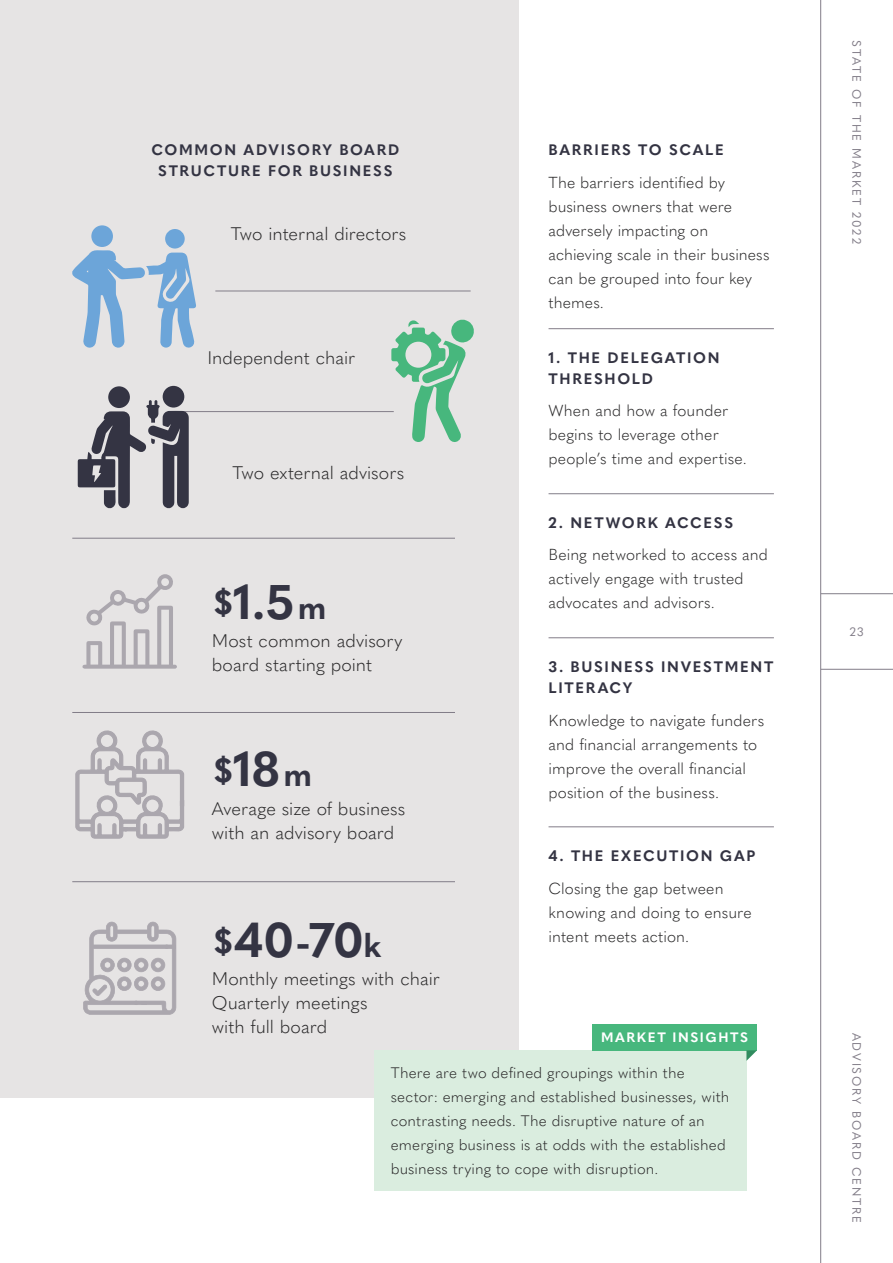
<style>
.page{position:relative;width:893px;height:1263px;background:#fff}
.page>*{position:absolute;margin:0;border:0;box-sizing:border-box;transform-origin:0 0}
.t1{font:700 48px "Quasimoda";color:#343443}
.t2{font:700 33px "Quasimoda";color:#343443}
.t3{font:300 18px/24px "Quasimoda";color:#292829}
.t4{font:300 15.75px/24px "Quasimoda";letter-spacing:.005em;color:#292829}
.t5{font:300 15px/24px "Quasimoda";letter-spacing:.01em;color:#292829}
.t6{font:700 15px/21px "Quasimoda";letter-spacing:.115em;color:#333342}
.t7{font:700 13.5px "Quasimoda";letter-spacing:.125em;color:#fff}
.t8{font:12px "Quasimoda";letter-spacing:.15em;color:#827d88}
.s1{font-size:33px}
.s2{font-size:48px}
</style>
<div class="page">
<div style="left:0;top:0;width:518px;height:1097px;background:#e6e4e4"></div>
<div style="left:374px;top:1050px;width:372px;height:141px;background:#daeddf"></div>
<div style="left:592px;top:1024px;width:165px;height:26px;background:#47b77d"></div>
<svg style="left:746px;top:1050px;width:11px;height:11px"></svg>
<hr style="left:549px;top:328px;width:225px;height:1px;background:#827d88">
<hr style="left:549px;top:493px;width:225px;height:1px;background:#827d88">
<hr style="left:549px;top:637px;width:225px;height:1px;background:#827d88">
<hr style="left:549px;top:826px;width:225px;height:1px;background:#827d88">
<hr style="left:72px;top:881px;width:383px;height:1px;background:#827d88">
<hr style="left:72px;top:712px;width:383px;height:1px;background:#827d88">
<hr style="left:72px;top:538px;width:383px;height:1px;background:#827d88">
<hr style="left:183px;top:411px;width:211px;height:1px;background:#827d88">
<hr style="left:215px;top:291px;width:256px;height:1px;background:#827d88">
<svg style="left:391px;top:320px;width:83px;height:122px"></svg>
<div style="left:163px;top:386px;width:21px;height:22px;background:#343443;border-radius:50%"></div>
<div style="left:108px;top:386px;width:22px;height:22px;background:#343443;border-radius:50%"></div>
<svg style="left:78px;top:400px;width:111px;height:108px"></svg>
<svg style="left:72px;top:250px;width:124px;height:98px"></svg>
<div style="left:91px;top:225px;width:22px;height:22px;background:#6ca5d9;border-radius:50%"></div>
<div style="left:165px;top:229px;width:20px;height:20px;background:#6ca5d9;border-radius:50%"></div>
<svg style="left:83px;top:921px;width:93px;height:94px"></svg>
<svg style="left:75px;top:574px;width:110px;height:265px"></svg>
<hr style="left:820px;top:0;width:1px;height:1263px;background:#827d88">
<hr style="left:821px;top:593px;width:72px;height:1px;background:#827d88">
<hr style="left:821px;top:669px;width:72px;height:1px;background:#827d88">
<p class="t6" style="left:151px;top:138px;width:249px;text-align:center">COMMON ADVISORY BOARD<br>STRUCTURE FOR BUSINESS</p>
<p class="t3" style="left:231px;top:220px;width:177px">Two internal directors</p>
<p class="t3" style="left:207px;top:344px;width:149px">Independent chair</p>
<p class="t3" style="left:232px;top:460px;width:173px">Two external advisors</p>
<h1 class="t1" style="left:212px;top:565px;width:116px"><span class="s1">$</span>1.5<span class="s1">m</span></h1>
<p class="t3" style="left:212px;top:627px;width:192px">Most common advisory board starting point</p>
<h2 class="t2" style="left:212px;top:747px;width:102px">$<span class="s2">18</span>m</h2>
<p class="t3" style="left:212px;top:795px;width:195px">Average size of business with an advisory board</p>
<h1 class="t1" style="left:212px;top:903px;width:171px"><span class="s1">$</span>40-70<span class="s1">k</span></h1>
<p class="t3" style="left:212px;top:966px;width:229px">Monthly meetings with chair<br>Quarterly meetings<br>with full board</p>
<p class="t6" style="left:549px;top:138px;width:177px">BARRIERS TO SCALE</p>
<p class="t4" style="left:549px;top:169px;width:222px">The barriers identified by business owners that were adversely impacting on achieving scale in their business can be grouped into four key themes.</p>
<p class="t6" style="left:549px;top:346px;width:173px">1. THE DELEGATION<br>THRESHOLD</p>
<p class="t4" style="left:549px;top:398px;width:200px">When and how a founder begins to leverage other people’s time and expertise.</p>
<p class="t6" style="left:549px;top:511px;width:186px">2. NETWORK ACCESS</p>
<p class="t4" style="left:549px;top:542px;width:221px">Being networked to access and actively engage with trusted advocates and advisors.</p>
<p class="t6" style="left:549px;top:655px;width:226px">3. BUSINESS INVESTMENT<br>LITERACY</p>
<p class="t4" style="left:549px;top:707px;width:217px">Knowledge to navigate funders and financial arrangements to improve the overall financial position of the business.</p>
<p class="t6" style="left:549px;top:844px;width:208px">4. THE EXECUTION GAP</p>
<p class="t4" style="left:549px;top:875px;width:205px">Closing the gap between knowing and doing to ensure intent meets action.</p>
<p class="t7" style="left:601px;top:1027px;width:149px">MARKET INSIGHTS</p>
<p class="t5" style="left:391px;top:1059px;width:340px">There are two defined groupings within the sector: emerging and established businesses, with contrasting needs. The disruptive nature of an emerging business is at odds with the established business trying to cope with disruption.</p>
<p class="t8" style="left:866px;top:40px;width:205px;rotate:90deg">STATE OF THE MARKET 2022</p>
<p class="t8" style="left:850px;top:622px;width:15px">23</p>
<p class="t8" style="left:866px;top:1032px;width:192px;rotate:90deg">ADVISORY BOARD CENTRE</p>
</div>
